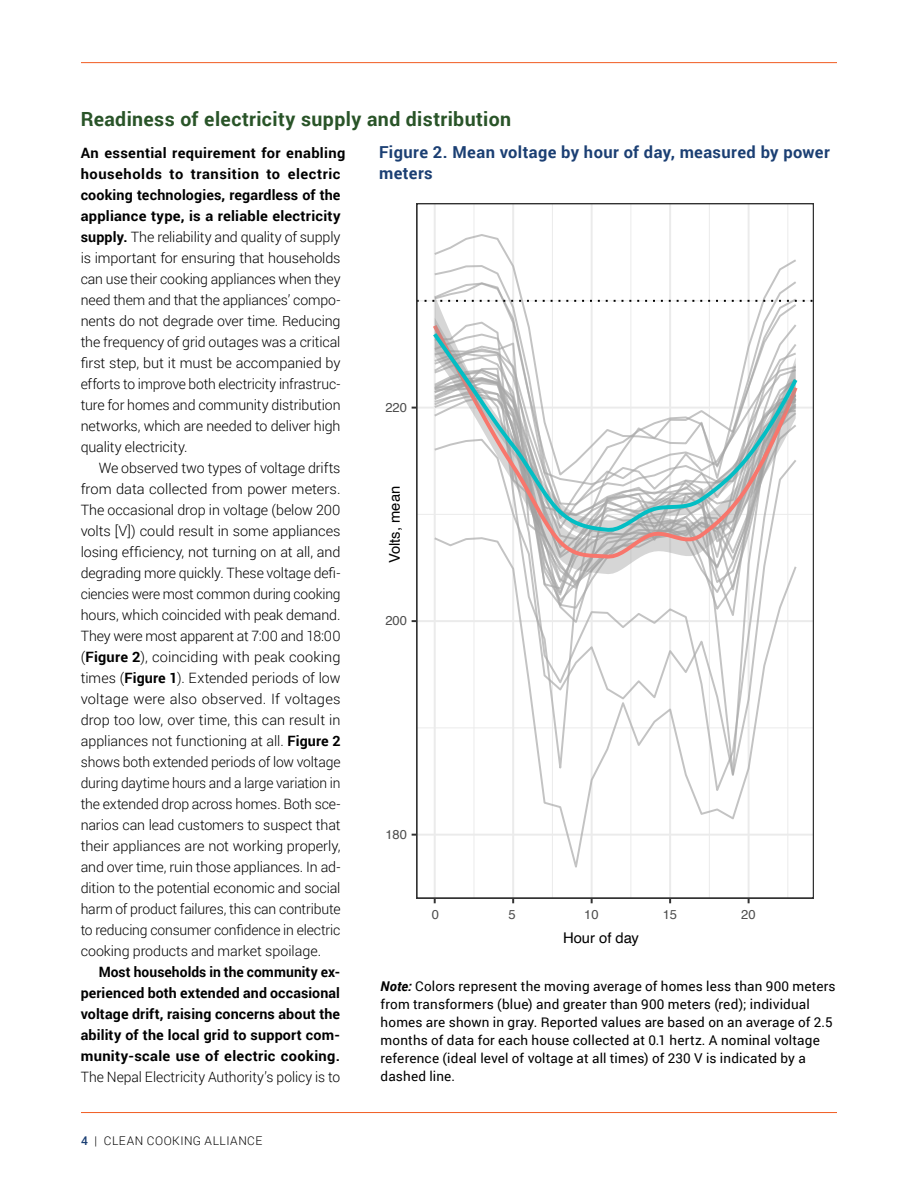
<style>
.page{position:relative;width:918px;height:1188px;background:#fff}
.page>*{position:absolute;margin:0;border:0;box-sizing:border-box;transform-origin:0 0}
.t1{font:700 19.5px "Roboto";letter-spacing:.02em;color:#295428}
.t2{font:700 16.5px/21px "Roboto";letter-spacing:.025em;color:#1b3f73}
.t3{font:14.7px "Helvetica";color:#000}
.t4{font:300 14.25px/21px "Roboto";letter-spacing:-.01em;color:#000}
.t5{font:700 14.25px/21px "Roboto";letter-spacing:.02em;color:#000;text-align:justify}
.t6{font:13.5px/18px "Roboto";letter-spacing:.01em;color:#000}
.t7{font:12.9px "Helvetica";color:#4d4d4d}
.t8{font:300 12px "Roboto";letter-spacing:.045em;color:#000}
.s1{font-weight:700}
.s2{font-weight:700;font-style:italic}
.s3{font-weight:500;color:#1b3f73}
</style>
<div class="page">
<hr style="left:81px;top:1112px;width:756px;height:1px;background:#f15c22">
<hr style="left:81px;top:62px;width:756px;height:1px;background:#f15c22">
<svg style="left:417px;top:203px;width:397px;height:695px"></svg>
<h1 class="t1" style="left:81px;top:105px;width:432px">Readiness of electricity supply and distribution</h1>
<p class="t4" style="left:81px;top:141px;width:266px"><span class="s1">An essential requirement for enabling households to transition to electric cooking technologies, regardless of the appliance type, is a reliable electricity supply.</span> The reliability and quality of supply is important for ensuring that households can use their cooking appliances when they need them and that the appliances’ compo&shy;nents do not degrade over time. Reducing the frequency of grid outages was a critical first step, but it must be accompanied by efforts to improve both electricity infrastruc&shy;ture for homes and community distribution networks, which are needed to deliver high quality electricity.</p>
<p class="t4" style="left:81px;top:456px;width:261px;text-align:justify;text-indent:18px">We observed two types of voltage drifts from data collected from power meters.<br>The occasional drop in voltage (below 200 volts [V]) could result in some appliances losing efficiency, not turning on at all, and degrading more quickly. These voltage defi&shy;ciencies were most common during cooking hours, which coincided with peak demand.<br>They were most apparent at 7:00 and 18:00 (<span class="s1">Figure 2</span>), coinciding with peak cooking times (<span class="s1">Figure 1</span>). Extended periods of low voltage were also observed. If voltages drop too low, over time, this can result in appliances not functioning at all. <span class="s1">Figure 2 </span>shows both extended periods of low voltage during daytime hours and a large variation in the extended drop across homes. Both sce&shy;narios can lead customers to suspect that their appliances are not working properly, and over time, ruin those appliances. In ad&shy;dition to the potential economic and social harm of product failures, this can contribute to reducing consumer confidence in electric cooking products and market spoilage.</p>
<p class="t5" style="left:81px;top:960px;width:261px;text-indent:18px">Most households in the community ex&shy;perienced both extended and occasional voltage drift, raising concerns about the ability of the local grid to support com&shy;munity-scale use of electric cooking.</p>
<p class="t4" style="left:81px;top:1065px;width:261px">The Nepal Electricity Authority’s policy is to</p>
<p class="t2" style="left:379px;top:140px;width:452px">Figure 2. Mean voltage by hour of day, measured by power meters</p>
<p class="t7" style="left:385px;top:397px;width:23px">220</p>
<p class="t3" style="left:383px;top:563px;width:78px;rotate:-90deg">Volts, mean</p>
<p class="t7" style="left:385px;top:611px;width:23px">200</p>
<p class="t7" style="left:385px;top:824px;width:23px">180</p>
<p class="t7" style="left:432px;top:905px;width:9px">0</p>
<p class="t7" style="left:509px;top:905px;width:9px">5</p>
<p class="t7" style="left:584px;top:905px;width:16px">10</p>
<p class="t7" style="left:663px;top:905px;width:16px">15</p>
<p class="t7" style="left:741px;top:905px;width:16px">20</p>
<p class="t3" style="left:563px;top:926px;width:77px">Hour of day</p>
<p class="t6" style="left:381px;top:977px;width:457px"><span class="s2">Note:</span> Colors represent the moving average of homes less than 900 meters from transformers (blue) and greater than 900 meters (red); individual homes are shown in gray. Reported values are based on an average of 2.5 months of data for each house collected at 0.1 hertz. A nominal voltage reference (ideal level of voltage at all times) of 230 V is indicated by a dashed line.</p>
<p class="t8" style="left:81px;top:1132px;width:183px"><span class="s3">4</span> | CLEAN COOKING ALLIANCE</p>
</div>
